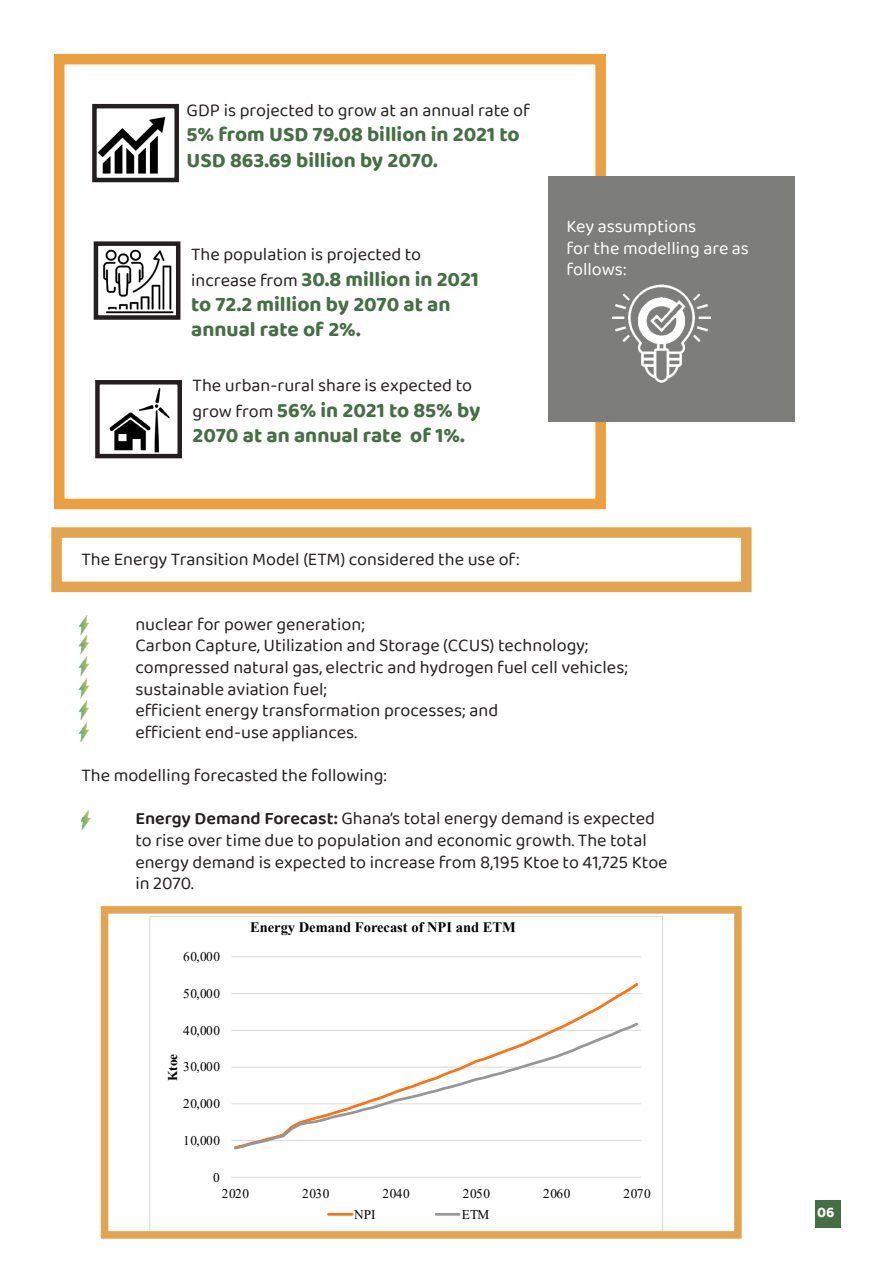
<style>
.page{position:relative;width:893px;height:1263px;background:#fff}
.page>*{position:absolute;margin:0;border:0;box-sizing:border-box;transform-origin:0 0}
.t1{font:700 21px/25.2px "Baloo 2";color:#446f43}
.t2{font:18px "Baloo 2";color:#231f20}
.t3{font:18px/21.6px "Baloo 2";color:#fff}
.t4{font:700 14.4px "Times New Roman";color:#000}
.t5{font:700 13.35px "Times New Roman";color:#000}
.t6{font:13.2px "Times New Roman";letter-spacing:.045em;color:#000}
.s1{font-weight:400;font-size:18px;color:#231f20}
.s2{font-weight:600}
</style>
<div class="page">
<div style="left:54px;top:54px;width:552px;height:455px;border:10px solid #ec9f3f"></div>
<img style="left:97px;top:116px;width:69px;height:58px">
<div style="left:92px;top:104px;width:87px;height:78px;border:4px solid #231f20"></div>
<div style="left:94px;top:241px;width:86px;height:79px;border:4px solid #231f20"></div>
<div style="left:95px;top:380px;width:87px;height:78px;border:4px solid #231f20"></div>
<img style="left:97px;top:247px;width:80px;height:71px">
<img style="left:105px;top:386px;width:77px;height:73px">
<div style="left:549px;top:177px;width:246px;height:245px;background:#7d7e7c"></div>
<img style="left:612px;top:284px;width:98px;height:99px">
<div style="left:51px;top:527px;width:701px;height:65px;border:10px solid #e3a451"></div>
<img style="left:78px;top:615px;width:11px;height:39px">
<img style="left:78px;top:656px;width:11px;height:20px">
<img style="left:78px;top:678px;width:11px;height:20px">
<img style="left:78px;top:700px;width:11px;height:20px">
<img style="left:78px;top:722px;width:11px;height:20px">
<img style="left:81px;top:810px;width:10px;height:20px">
<div style="left:815px;top:1200px;width:25px;height:28px;background:#446f43"></div>
<hr style="left:231px;top:1140px;width:410px;height:1px;background:#d9d9d9">
<hr style="left:231px;top:1103px;width:410px;height:1px;background:#d9d9d9">
<hr style="left:231px;top:1067px;width:410px;height:1px;background:#d9d9d9">
<hr style="left:231px;top:1030px;width:410px;height:1px;background:#d9d9d9">
<hr style="left:231px;top:993px;width:410px;height:1px;background:#d9d9d9">
<hr style="left:231px;top:956px;width:410px;height:1px;background:#d9d9d9">
<hr style="left:231px;top:1177px;width:410px;height:1px;background:#d9d9d9">
<svg style="left:232px;top:1020px;width:408px;height:130px"></svg>
<hr style="left:328px;top:1213px;width:24px;height:3px;background:#ff7111">
<hr style="left:436px;top:1213px;width:23px;height:3px;background:#969696">
<div style="left:101px;top:906px;width:641px;height:333px;border:8px solid #e3a451"></div>
<p class="t2" style="left:187px;top:98px;width:345px">GDP is projected to grow at an annual rate of</p>
<p class="t1" style="left:187px;top:122px;width:335px">5% from USD 79.08 billion in 2021 to<br>USD 863.69 billion by 2070.</p>
<p class="t2" style="left:191px;top:242px;width:232px">The population is projected to</p>
<p class="t1" style="left:191px;top:266px;width:289px"><span class="s1">increase from</span> 30.8 million in 2021</p>
<p class="t1" style="left:191px;top:291px;width:261px">to 72.2 million by 2070 at an</p>
<p class="t1" style="left:191px;top:316px;width:171px">annual rate of 2%.</p>
<p class="t2" style="left:193px;top:373px;width:281px">The urban-rural share is expected to</p>
<p class="t1" style="left:193px;top:397px;width:289px"><span class="s1">grow from</span> 56% in 2021 to 85% by</p>
<p class="t1" style="left:193px;top:422px;width:274px">2070 at an annual rate of 1%.</p>
<p class="t3" style="left:566px;top:216px;width:131px">Key assumptions</p>
<p class="t3" style="left:566px;top:238px;width:184px">for the modelling are as follows:</p>
<p class="t2" style="left:81px;top:547px;width:440px">The Energy Transition Model (ETM) considered the use of:</p>
<p class="t2" style="left:135px;top:611px;width:231px">nuclear for power generation;</p>
<p class="t2" style="left:135px;top:633px;width:455px">Carbon Capture, Utilization and Storage (CCUS) technology;</p>
<p class="t2" style="left:135px;top:655px;width:494px">compressed natural gas, electric and hydrogen fuel cell vehicles;</p>
<p class="t2" style="left:135px;top:676px;width:193px">sustainable aviation fuel;</p>
<p class="t2" style="left:135px;top:698px;width:364px">efficient energy transformation processes; and</p>
<p class="t2" style="left:135px;top:719px;width:223px">efficient end-use appliances.</p>
<p class="t2" style="left:81px;top:763px;width:307px">The modelling forecasted the following:</p>
<p class="t2" style="left:81px;top:806px;width:6px">•</p>
<p class="t2" style="left:135px;top:806px;width:521px"><span class="s2">Energy Demand Forecast:</span> Ghana’s total energy demand is expected</p>
<p class="t2" style="left:135px;top:827px;width:513px">to rise over time due to population and economic growth. The total</p>
<p class="t2" style="left:135px;top:849px;width:534px">energy demand is expected to increase from 8,195 Ktoe to 41,725 Ktoe</p>
<p class="t2" style="left:135px;top:871px;width:60px">in 2070.</p>
<p class="t6" style="left:183px;top:947px;width:38px">60,000</p>
<p class="t6" style="left:183px;top:984px;width:38px">50,000</p>
<p class="t6" style="left:183px;top:1021px;width:38px">40,000</p>
<p class="t5" style="left:163px;top:1081px;width:29px;rotate:-90deg">Ktoe</p>
<p class="t6" style="left:183px;top:1057px;width:38px">30,000</p>
<p class="t6" style="left:183px;top:1094px;width:38px">20,000</p>
<p class="t6" style="left:183px;top:1131px;width:38px">10,000</p>
<p class="t6" style="left:213px;top:1168px;width:8px">0</p>
<p class="t4" style="left:250px;top:916px;width:267px">Energy Demand Forecast of NPI and ETM</p>
<p class="t6" style="left:222px;top:1184px;width:29px">2020</p>
<p class="t6" style="left:302px;top:1184px;width:29px">2030</p>
<p class="t6" style="left:383px;top:1184px;width:29px">2040</p>
<p class="t6" style="left:463px;top:1184px;width:29px">2050</p>
<p class="t6" style="left:543px;top:1184px;width:29px">2060</p>
<p class="t6" style="left:624px;top:1184px;width:29px">2070</p>
<p class="t6" style="left:354px;top:1205px;width:23px">NPI</p>
<p class="t6" style="left:462px;top:1205px;width:29px">ETM</p>
</div>
